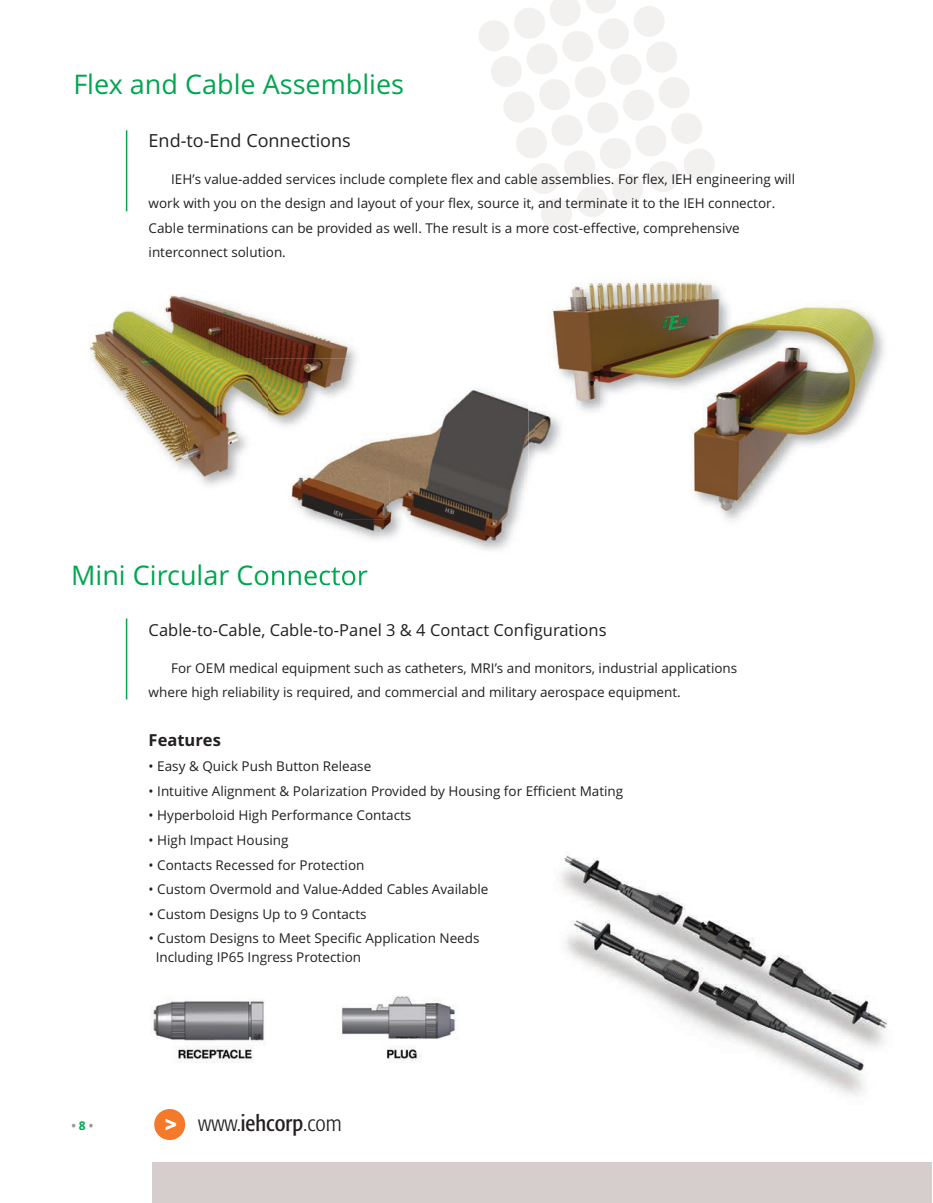
<style>
.page{position:relative;width:933px;height:1203px;background:#fff}
.page>*{position:absolute;margin:0;border:0;box-sizing:border-box;transform-origin:0 0}
.t1{font:27px "Open Sans";color:#00a54f}
.t2{font:300 condensed 22.5px "Formata";color:#231f20}
.t3{font:18px "Open Sans";color:#231f20}
.t4{font:16.5px "Open Sans";color:#231f20}
.t5{font:700 16.5px "Open Sans";color:#231f20}
.t6{font:13.5px/24.6px "Open Sans";color:#231f20}
.t7{font:700 12px "Open Sans";color:#a39692}
.s1{color:#00a54f}
.s2{font-family:"Helvetica";font-weight:700;font-stretch:normal;font-size:23.7px;color:#fff}
.s3{font-weight:400}
</style>
<div class="page">
<img style="left:125px;top:130px;width:763px;height:1072px">
<svg style="left:152px;top:1106px;width:35px;height:35px"></svg>
<svg style="left:476px;top:0;width:240px;height:232px"></svg>
<hr style="left:126px;top:130px;width:1px;height:81px;background:#00a54f">
<hr style="left:126px;top:618px;width:1px;height:81px;background:#00a54f">
<div style="left:153px;top:1161px;width:779px;height:41px;background:#d6cecc"></div>
<img style="left:125px;top:286px;width:264px;height:233px">
<img style="left:89px;top:293px;width:280px;height:65px">
<img style="left:94px;top:358px;width:168px;height:121px">
<img style="left:528px;top:251px;width:360px;height:288px">
<img style="left:599px;top:274px;width:289px;height:246px">
<img style="left:535px;top:274px;width:64px;height:84px">
<img style="left:262px;top:358px;width:266px;height:7px">
<img style="left:262px;top:519px;width:337px;height:71px">
<img style="left:262px;top:569px;width:55px;height:16px">
<img style="left:262px;top:365px;width:7px;height:154px">
<svg style="left:528px;top:358px;width:7px;height:7px"></svg>
<img style="left:580px;top:358px;width:19px;height:181px">
<img style="left:535px;top:358px;width:45px;height:7px">
<img style="left:269px;top:365px;width:311px;height:206px">
<img style="left:272px;top:566px;width:45px;height:5px">
<img style="left:528px;top:365px;width:52px;height:174px">
<div style="left:151px;top:995px;width:317px;height:78px;background:#fff"></div>
<img style="left:151px;top:995px;width:305px;height:67px">
<h1 class="t1" style="left:73px;top:69px;width:332px">Flex and Cable Assemblies</h1>
<h3 class="t3" style="left:149px;top:131px;width:204px">End-to-End Connections</h3>
<p class="t6" style="left:149px;top:167px;width:648px;text-indent:23px">IEH’s value-added services include complete flex and cable assemblies. For flex, IEH engineering will work with you on the design and layout of your flex, source it, and terminate it to the IEH connector.<br>Cable terminations can be provided as well. The result is a more cost-effective, comprehensive interconnect solution.</p>
<h1 class="t1" style="left:71px;top:560px;width:298px">Mini Circular Connector</h1>
<p class="t4" style="left:149px;top:621px;width:459px">Cable-to-Cable, Cable-to-Panel 3 &amp; 4 Contact Configurations</p>
<p class="t6" style="left:149px;top:655px;width:590px;text-indent:23px">For OEM medical equipment such as catheters, MRI’s and monitors, industrial applications where high reliability is required, and commercial and military aerospace equipment.</p>
<p class="t5" style="left:149px;top:731px;width:74px">Features</p>
<p class="t6" style="left:149px;top:754px;width:224px">• Easy &amp; Quick Push Button Release</p>
<p class="t6" style="left:149px;top:778px;width:476px">• Intuitive Alignment &amp; Polarization Provided by Housing for Efficient Mating</p>
<p class="t6" style="left:149px;top:803px;width:264px">• Hyperboloid High Performance Contacts</p>
<p class="t6" style="left:149px;top:827px;width:141px">• High Impact Housing</p>
<p class="t6" style="left:149px;top:852px;width:217px">• Contacts Recessed for Protection</p>
<p class="t6" style="left:149px;top:877px;width:341px">• Custom Overmold and Value-Added Cables Available</p>
<p class="t6" style="left:149px;top:901px;width:219px">• Custom Designs Up to 9 Contacts</p>
<p class="t6" style="left:156px;top:929px;width:325px;line-height:18.6px;text-indent:-7px">• Custom Designs to Meet Specific Application Needs<br>Including IP65 Ingress Protection</p>
<p class="t7" style="left:71px;top:1118px;width:24px">•<span class="s1">8</span>•</p>
<h2 class="t2" style="left:165px;top:1113px;width:178px"><span class="s2">&gt;</span> www.<span class="s3">iehcorp</span>.com</h2>
</div>
